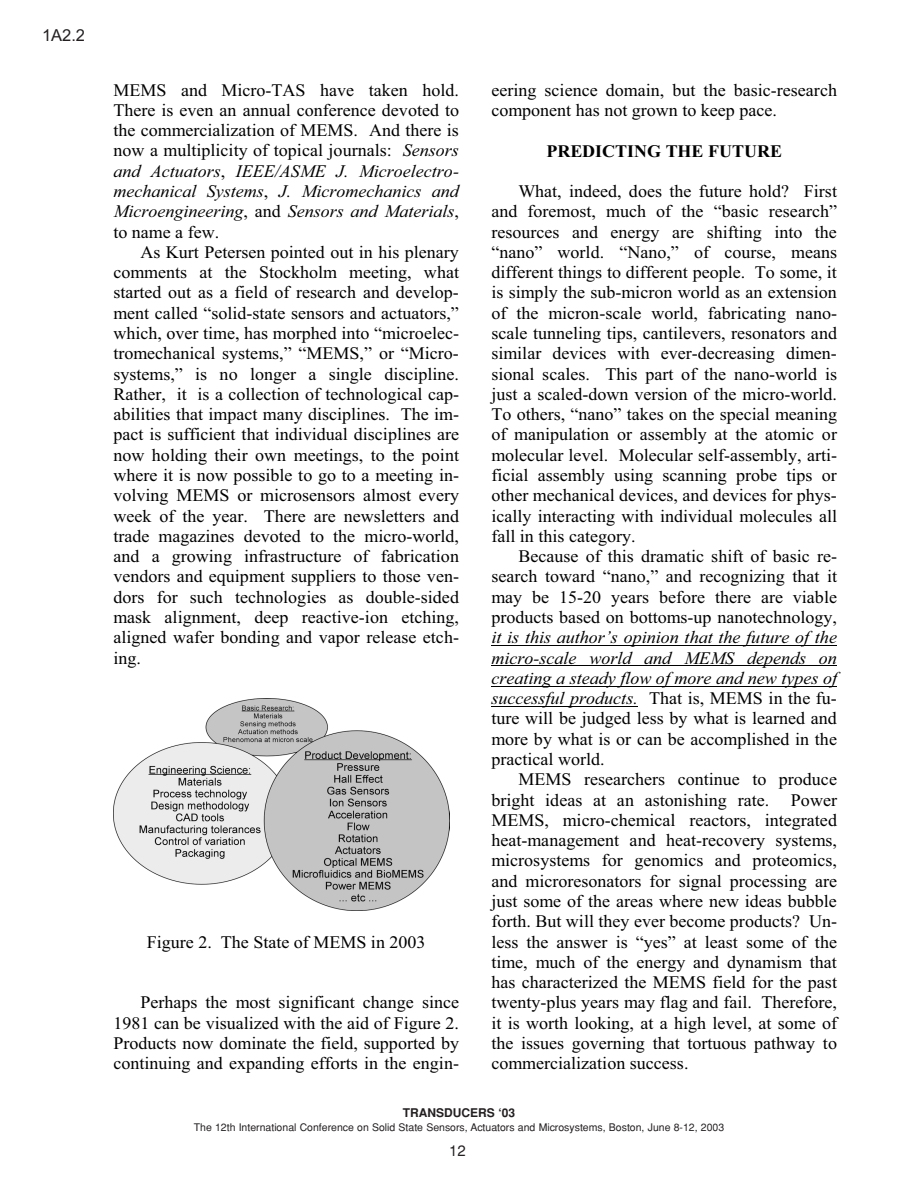
<style>
.page{position:relative;width:918px;height:1188px;background:#fff}
.page>*{position:absolute;margin:0;border:0;box-sizing:border-box;transform-origin:0 0}
.t1{font:17.7px/20.2px "Times New Roman";color:#000;text-align:justify}
.t2{font:italic 17.7px/20.2px "Times New Roman";color:#000;text-align:justify}
.t3{font:700 17.7px "Times New Roman";color:#000}
.t4{font:16.5px "Arial";color:#231f20}
.t5{font:15px "Helvetica";color:#231f20}
.t6{font:700 12px "Helvetica";color:#231f20}
.t7{font:10.5px "Helvetica";color:#231f20}
.s1{font-style:italic}
.s2{font-style:normal}
</style>
<div class="page">
<img style="left:113px;top:698px;width:337px;height:213px">
<hr style="left:491px;top:645px;width:346px;height:1px;background:#000">
<hr style="left:491px;top:666px;width:346px;height:1px;background:#000">
<hr style="left:491px;top:686px;width:346px;height:1px;background:#000">
<hr style="left:491px;top:706px;width:147px;height:1px;background:#000">
<p class="t4" style="left:42px;top:25px;width:45px">1A2.2</p>
<p class="t1" style="left:113px;top:81px;width:347px">MEMS and Micro-TAS have taken hold.<br>There is even an annual conference devoted to the commercialization of MEMS. And there is now a multiplicity of topical journals: <span class="s1">Sensors and Actuators</span>, <span class="s1">IEEE/ASME J. Microelectro&shy;mechanical Systems</span>, <span class="s1">J. Micromechanics and Microengineering</span>, and <span class="s1">Sensors and Materials</span>, to name a few.</p>
<p class="t1" style="left:113px;top:244px;width:347px;text-indent:27px">As Kurt Petersen pointed out in his plenary comments at the Stockholm meeting, what started out as a field of research and develop&shy;ment called “solid-state sensors and actuators,” which, over time, has morphed into “microelec&shy;tromechanical systems,” “MEMS,” or “Micro&shy;systems,” is no longer a single discipline.<br>Rather, it is a collection of technological cap&shy;abilities that impact many disciplines. The im&shy;pact is sufficient that individual disciplines are now holding their own meetings, to the point where it is now possible to go to a meeting in&shy;volving MEMS or microsensors almost every week of the year. There are newsletters and trade magazines devoted to the micro-world, and a growing infrastructure of fabrication vendors and equipment suppliers to those ven&shy;dors for such technologies as double-sided mask alignment, deep reactive-ion etching, aligned wafer bonding and vapor release etch&shy;ing.</p>
<p class="t1" style="left:147px;top:933px;width:280px">Figure 2. The State of MEMS in 2003</p>
<p class="t1" style="left:113px;top:994px;width:347px;text-indent:27px">Perhaps the most significant change since 1981 can be visualized with the aid of Figure 2.<br>Products now dominate the field, supported by continuing and expanding efforts in the engin-</p>
<p class="t1" style="left:491px;top:81px;width:347px">eering science domain, but the basic-research component has not grown to keep pace.</p>
<p class="t3" style="left:546px;top:145px;width:237px">PREDICTING THE FUTURE</p>
<p class="t1" style="left:491px;top:183px;width:347px;text-indent:27px">What, indeed, does the future hold? First and foremost, much of the “basic research” resources and energy are shifting into the “nano” world. “Nano,” of course, means different things to different people. To some, it is simply the sub-micron world as an extension of the micron-scale world, fabricating nano&shy;scale tunneling tips, cantilevers, resonators and similar devices with ever-decreasing dimen&shy;sional scales. This part of the nano-world is just a scaled-down version of the micro-world.<br>To others, “nano” takes on the special meaning of manipulation or assembly at the atomic or molecular level. Molecular self-assembly, arti&shy;ficial assembly using scanning probe tips or other mechanical devices, and devices for phys&shy;ically interacting with individual molecules all fall in this category.</p>
<p class="t1" style="left:491px;top:548px;width:347px;text-indent:27px">Because of this dramatic shift of basic re&shy;search toward “nano,” and recognizing that it may be 15-20 years before there are viable products based on bottoms-up nanotechnology,</p>
<p class="t2" style="left:491px;top:629px;width:347px">it is this author’s opinion that the future of the micro-scale world and MEMS depends on creating a steady flow of more and new types of successful products. <span class="s2">That is, MEMS in the fu&shy;ture will be judged less by what is learned and more by what is or can be accomplished in the practical world.</span></p>
<p class="t1" style="left:491px;top:771px;width:347px;text-indent:27px">MEMS researchers continue to produce bright ideas at an astonishing rate. Power MEMS, micro-chemical reactors, integrated heat-management and heat-recovery systems, microsystems for genomics and proteomics, and microresonators for signal processing are just some of the areas where new ideas bubble forth. But will they ever become products? Un&shy;less the answer is “yes” at least some of the time, much of the energy and dynamism that has characterized the MEMS field for the past twenty-plus years may flag and fail. Therefore, it is worth looking, at a high level, at some of the issues governing that tortuous pathway to commercialization success.</p>
<p class="t6" style="left:403px;top:1109px;width:114px">TRANSDUCERS ‘03</p>
<p class="t7" style="left:194px;top:1123px;width:532px">The 12th International Conference on Solid State Sensors, Actuators and Microsystems, Boston, June 8-12, 2003</p>
<p class="t5" style="left:449px;top:1146px;width:18px">12</p>
</div>
